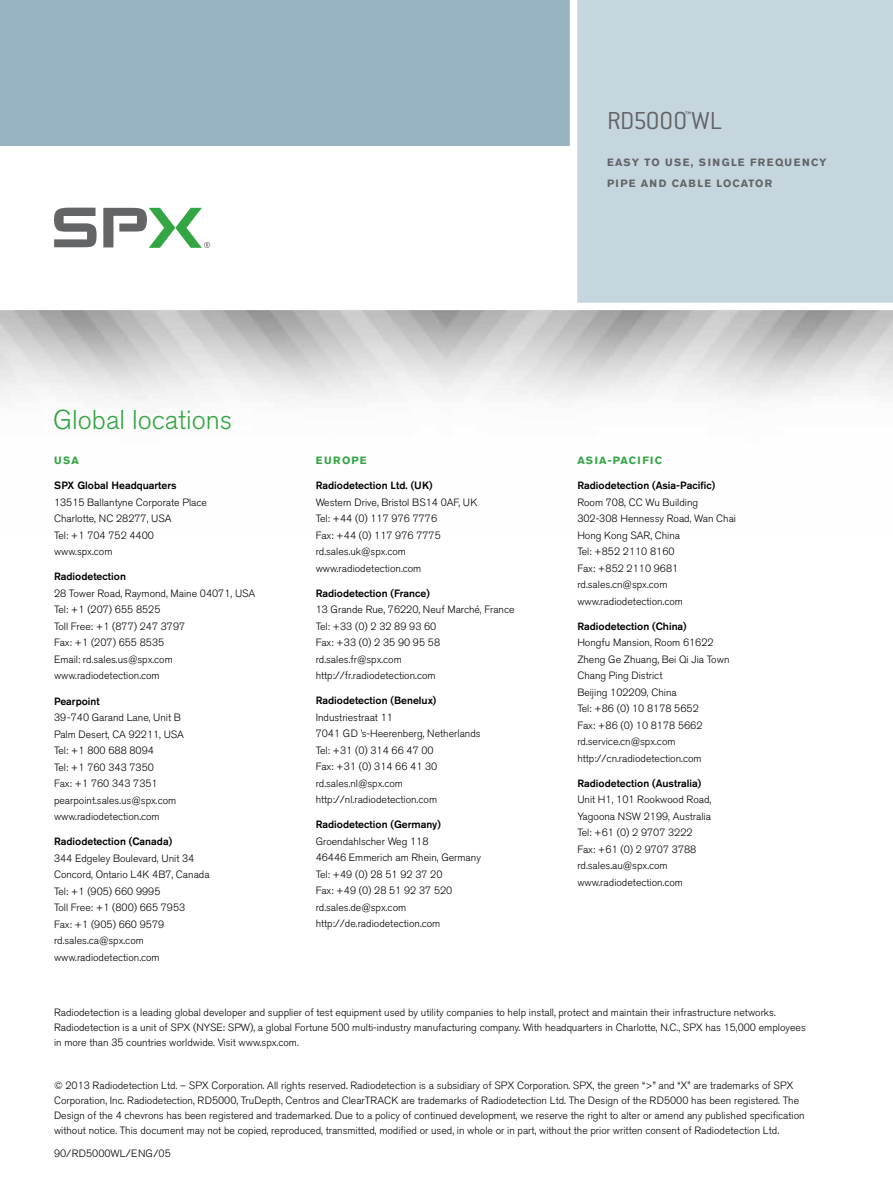
<style>
.page{position:relative;width:893px;height:1187px;background:#fff}
.page>*{position:absolute;margin:0;border:0;box-sizing:border-box;transform-origin:0 0}
.t1{font:300 27px "Akzidenz Grotesk BE";color:#33a544}
.t2{font:300 27px "Conduit ITC Std";letter-spacing:-.01em;color:#636466}
.t3{font:300 10.5px/16.5px "Akzidenz Grotesk BE";color:#000}
.t4{font:500 10.5px "Akzidenz Grotesk BE";color:#000}
.t5{font:700 10.5px/21px "Akzidenz Grotesk BE";letter-spacing:.11em;color:#636466}
.t6{font:700 10.5px "Akzidenz Grotesk BE";letter-spacing:.11em;color:#33a544}
</style>
<div class="page">
<div style="left:0;top:0;width:577px;height:146px;background:#98b4c2"></div>
<div style="left:577px;top:0;width:316px;height:306px;background:#c5d6df"></div>
<div style="left:570px;top:0;width:7px;height:306px;background:#fff"></div>
<svg style="left:54px;top:208px;width:43px;height:39px"></svg>
<svg style="left:103px;top:208px;width:107px;height:40px"></svg>
<div style="left:0;top:303px;width:893px;height:7px;background:#fff"></div>
<h1 class="t2" style="left:607px;top:104px;width:117px">RD5000<sup>™</sup>WL</h1>
<p class="t5" style="left:607px;top:152px;width:221px">EASY TO USE, SING LE FREQUENCY<br>PIPE AND CABLE LOCATOR</p>
<h1 class="t1" style="left:53px;top:404px;width:181px">Global locations</h1>
<p class="t6" style="left:54px;top:454px;width:10px">USA</p>
<p class="t4" style="left:54px;top:479px;width:124px">Spx Global Headquarters</p>
<p class="t3" style="left:54px;top:494px;width:154px">13515 Ballantyne Corporate Place<br>Charlotte, NC 28277, USA<br>Tel: +1 704 752 4400 www.spx.com</p>
<p class="t4" style="left:54px;top:570px;width:73px">Radiodetection</p>
<p class="t3" style="left:54px;top:585px;width:203px">28 Tower Road, Raymond, Maine 04071, USA<br>Tel: +1 (207) 655 8525<br>Toll Free: +1 (877) 247 3797<br>Fax: +1 (207) 655 8535<br>Email: rd.sales.us@spx.com www.radiodetection.com</p>
<p class="t4" style="left:54px;top:694px;width:47px">Pearpoint</p>
<p class="t3" style="left:54px;top:709px;width:132px">39-740 Garand Lane, Unit B<br>Palm Desert, CA 92211, USA<br>Tel: +1 800 688 8094<br>Tel: +1 760 343 7350<br>Fax: +1 760 343 7351 pearpoint.sales.us@spx.com www.radiodetection.com</p>
<p class="t4" style="left:54px;top:834px;width:120px">Radiodetection (Canada)</p>
<p class="t3" style="left:54px;top:849px;width:157px">344 Edgeley Boulevard, Unit 34<br>Concord, Ontario L4K 4B7, Canada<br>Tel: +1 (905) 660 9995<br>Toll Free: +1 (800) 665 7953<br>Fax: +1 (905) 660 9579 rd.sales.ca@spx.com www.radiodetection.com</p>
<p class="t6" style="left:316px;top:454px;width:53px">E UROPE</p>
<p class="t4" style="left:316px;top:479px;width:118px">Radiodetection Ltd. (UK)</p>
<p class="t3" style="left:316px;top:494px;width:163px">Western Drive, Bristol BS14 0AF, UK<br>Tel: +44 (0) 117 976 7776<br>Fax: +44 (0) 117 976 7775 rd.sales.uk@spx.com www.radiodetection.com</p>
<p class="t4" style="left:316px;top:586px;width:116px">Radiodetection (France)</p>
<p class="t3" style="left:316px;top:601px;width:200px">13 Grande Rue, 76220, Neuf Marché, France<br>Tel: +33 (0) 2 32 89 93 60<br>Fax: +33 (0) 2 35 90 95 58 rd.sales.fr@spx.com http://fr.radiodetection.com</p>
<p class="t4" style="left:316px;top:694px;width:122px">Radiodetection (Benelux)</p>
<p class="t3" style="left:316px;top:709px;width:166px">Industriestraat 11<br>7041 GD ’s-Heerenberg, Netherlands<br>Tel: +31 (0) 314 66 47 00<br>Fax: +31 (0) 314 66 41 30 rd.sales.nl@spx.com http://nl.radiodetection.com</p>
<p class="t4" style="left:316px;top:818px;width:127px">Radiodetection (Germany)</p>
<p class="t3" style="left:316px;top:833px;width:167px">Groendahlscher Weg 118<br>46446 Emmerich am Rhein, Germany<br>Tel: +49 (0) 28 51 92 37 20<br>Fax: +49 (0) 28 51 92 37 520 rd.sales.de@spx.com http://de.radiodetection.com</p>
<p class="t6" style="left:577px;top:454px;width:86px">ASIA-PACIFIC</p>
<p class="t4" style="left:577px;top:479px;width:139px">Radiodetection (Asia-Pacific)</p>
<p class="t3" style="left:577px;top:494px;width:160px">Room 708, CC Wu Building<br>302-308 Hennessy Road, Wan Chai<br>Hong Kong SAR, China<br>Tel: +852 2110 8160<br>Fax: +852 2110 9681 rd.sales.cn@spx.com www.radiodetection.com</p>
<p class="t4" style="left:577px;top:619px;width:111px">Radiodetection (China)</p>
<p class="t3" style="left:577px;top:634px;width:154px">Hongfu Mansion, Room 61622<br>Zheng Ge Zhuang, Bei Qi Jia Town<br>Chang Ping District<br>Beijing 102209, China<br>Tel: +86 (0) 10 8178 5652<br>Fax: +86 (0) 10 8178 5662 rd.service.cn@spx.com http://cn.radiodetection.com</p>
<p class="t4" style="left:577px;top:776px;width:125px">Radiodetection (Australia)</p>
<p class="t3" style="left:577px;top:791px;width:136px">Unit H1, 101 Rookwood Road,<br>Yagoona NSW 2199, Australia<br>Tel: +61 (0) 2 9707 3222<br>Fax: +61 (0) 2 9707 3788 rd.sales.au@spx.com www.radiodetection.com</p>
<p class="t3" style="left:54px;top:1005px;width:753px;line-height:15px">Radiodetection is a leading global developer and supplier of test equipment used by utility companies to help install, protect and maintain their infrastructure networks.<br>Radiodetection is a unit of SPX (NYSE: SPW), a global Fortune 500 multi-industry manufacturing company. With headquarters in Charlotte, N.C., SPX has 15,000 employees in more than 35 countries worldwide. Visit www.spx.com.</p>
<p class="t3" style="left:54px;top:1077px;width:752px;line-height:15px">© 2013 Radiodetection Ltd. – SPX Corporation. All rights reserved. Radiodetection is a subsidiary of SPX Corporation. SPX, the green “&gt;” and “X” are trademarks of SPX Corporation, Inc. Radiodetection, RD5000, TruDepth, Centros and ClearTRACK are trademarks of Radiodetection Ltd. The Design of the RD5000 has been registered. The Design of the 4 chevrons has been registered and trademarked. Due to a policy of continued development, we reserve the right to alter or amend any published specification without notice. This document may not be copied, reproduced, transmitted, modified or used, in whole or in part, without the prior written consent of Radiodetection Ltd.</p>
<p class="t3" style="left:54px;top:1144px;width:118px">90/RD5000WL/ENG/05</p>
</div>
